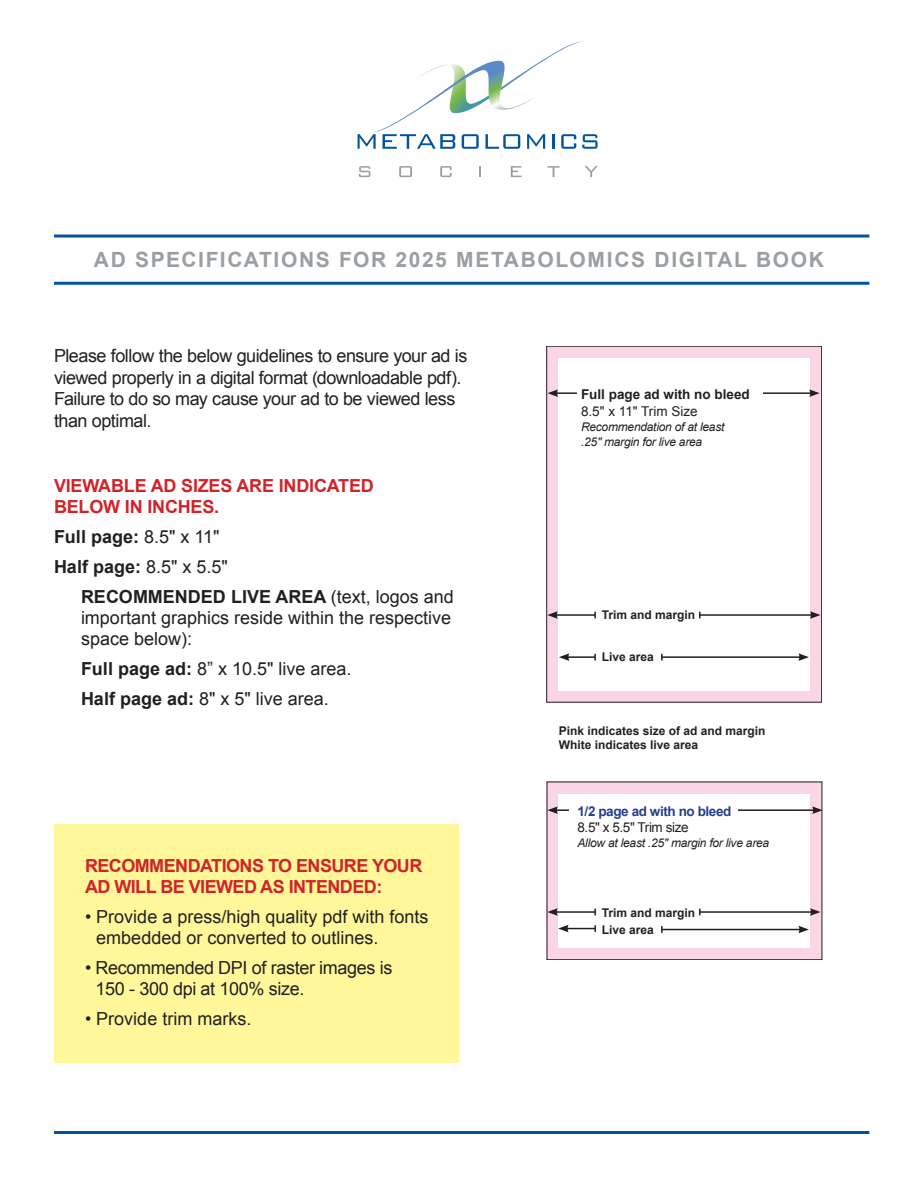
<style>
.page{position:relative;width:918px;height:1188px;background:#fff}
.page>*{position:absolute;margin:0;border:0;box-sizing:border-box;transform-origin:0 0}
.t1{font:700 21px "Arial";letter-spacing:.08em;color:#999fa2}
.t2{font:18px/21px "Arial";color:#231f20}
.t3{font:18px/21.6px "Arial";letter-spacing:-.02em;color:#231f20}
.t4{font:700 18px/21px "Arial";letter-spacing:-.03em;color:#d1232a}
.t5{font:700 18px/21px "Arial";letter-spacing:-.01em;color:#d1232a}
.t6{font:700 18px "Arial";color:#231f20}
.t7{font:700 13.5px "Arial";color:#231f20}
.t8{font:700 13.5px "Arial";letter-spacing:-.03em;color:#253f8e}
.t9{font:13.5px "Arial";letter-spacing:-.03em;color:#231f20}
.t10{font:13.5px "Arial";color:#231f20}
.t11{font:700 12px "Arial";color:#231f20}
.t12{font:italic 12px/15px "Arial";letter-spacing:-.02em;color:#231f20}
.s1{font-weight:400}
.s2{font-weight:700}
</style>
<div class="page">
<div style="left:54px;top:824px;width:405px;height:238px;background:#fff79a"></div>
<div style="left:546px;top:346px;width:276px;height:356px;background:#fad5e5"></div>
<div style="left:559px;top:358px;width:251px;height:332px;background:#fff"></div>
<div style="left:546px;top:346px;width:276px;height:356px;border:1px solid #231f20"></div>
<div style="left:547px;top:782px;width:275px;height:178px;background:#fad5e5"></div>
<div style="left:559px;top:794px;width:251px;height:154px;background:#fff"></div>
<div style="left:547px;top:782px;width:275px;height:178px;border:1px solid #231f20"></div>
<hr style="left:556px;top:809px;width:259px;height:2px;background:#231f20">
<svg style="left:547px;top:806px;width:11px;height:8px"></svg>
<svg style="left:812px;top:806px;width:11px;height:8px"></svg>
<hr style="left:556px;top:392px;width:256px;height:2px;background:#231f20">
<svg style="left:548px;top:389px;width:10px;height:8px"></svg>
<svg style="left:809px;top:389px;width:11px;height:8px"></svg>
<hr style="left:555px;top:614px;width:40px;height:2px;background:#231f20">
<svg style="left:547px;top:611px;width:11px;height:8px"></svg>
<svg style="left:594px;top:612px;width:2px;height:6px"></svg>
<hr style="left:700px;top:614px;width:112px;height:2px;background:#231f20">
<svg style="left:810px;top:611px;width:11px;height:8px"></svg>
<svg style="left:699px;top:612px;width:2px;height:6px"></svg>
<hr style="left:700px;top:911px;width:112px;height:2px;background:#231f20">
<svg style="left:810px;top:908px;width:11px;height:8px"></svg>
<svg style="left:699px;top:909px;width:2px;height:6px"></svg>
<hr style="left:556px;top:911px;width:39px;height:2px;background:#231f20">
<svg style="left:547px;top:908px;width:11px;height:8px"></svg>
<svg style="left:594px;top:909px;width:2px;height:6px"></svg>
<hr style="left:567px;top:656px;width:28px;height:2px;background:#231f20">
<svg style="left:559px;top:653px;width:10px;height:8px"></svg>
<svg style="left:594px;top:654px;width:2px;height:7px"></svg>
<hr style="left:662px;top:656px;width:139px;height:2px;background:#231f20">
<svg style="left:798px;top:653px;width:11px;height:8px"></svg>
<svg style="left:661px;top:654px;width:2px;height:7px"></svg>
<hr style="left:662px;top:929px;width:139px;height:1px;background:#231f20">
<svg style="left:798px;top:926px;width:11px;height:7px"></svg>
<svg style="left:661px;top:926px;width:2px;height:7px"></svg>
<svg style="left:558px;top:925px;width:38px;height:7px"></svg>
<div style="left:569px;top:806px;width:168px;height:24px;background:#fff"></div>
<div style="left:577px;top:383px;width:186px;height:24px;background:#fff"></div>
<hr style="left:54px;top:282px;width:815px;height:3px;background:#0054a2">
<hr style="left:54px;top:235px;width:815px;height:3px;background:#0054a2">
<hr style="left:54px;top:1131px;width:815px;height:3px;background:#0054a2">
<svg style="left:359px;top:166px;width:11px;height:11px"></svg>
<svg style="left:399px;top:166px;width:13px;height:11px"></svg>
<svg style="left:440px;top:166px;width:12px;height:11px"></svg>
<svg style="left:511px;top:166px;width:11px;height:11px"></svg>
<svg style="left:548px;top:166px;width:12px;height:11px"></svg>
<svg style="left:585px;top:166px;width:13px;height:11px"></svg>
<svg style="left:358px;top:41px;width:240px;height:108px"></svg>
<p class="t1" style="left:94px;top:246px;width:732px">AD SPECIFICATIONS FOR 2025 METABOLOMICS DIGITAL BOOK</p>
<p class="t3" style="left:54px;top:345px;width:415px">Please follow the below guidelines to ensure your ad is viewed properly in a digital format (downloadable pdf).<br>Failure to do so may cause your ad to be viewed less than optimal.</p>
<p class="t5" style="left:54px;top:476px;width:321px">VIEWABLE AD SIZES ARE INDICATED<br>BELOW IN INCHES.</p>
<p class="t6" style="left:54px;top:525px;width:167px">Full page: <span class="s1">8.5" x 11"</span></p>
<p class="t6" style="left:54px;top:555px;width:175px">Half page: <span class="s1">8.5" x 5.5"</span></p>
<p class="t2" style="left:81px;top:587px;width:374px"><span class="s2">RECOMMENDED LIVE AREA</span> (text, logos and important graphics reside within the respective space below):</p>
<p class="t2" style="left:81px;top:659px;width:272px"><span class="s2">Full page ad:</span> 8” x 10.5" live area.</p>
<p class="t2" style="left:81px;top:689px;width:249px"><span class="s2">Half page ad:</span> 8" x 5" live area.</p>
<p class="t4" style="left:85px;top:855px;width:339px">RECOMMENDATIONS TO ENSURE YOUR<br>AD WILL BE VIEWED AS INTENDED:</p>
<p class="t2" style="left:96px;top:906px;width:334px;text-indent:-11px">• Provide a press/high quality pdf with fonts embedded or converted to outlines.</p>
<p class="t3" style="left:96px;top:957px;width:298px;line-height:21px;text-indent:-11px">• Recommended DPI of raster images is<br>150 - 300 dpi at 100% size.</p>
<p class="t2" style="left:85px;top:1008px;width:168px">• Provide trim marks.</p>
<p class="t7" style="left:581px;top:386px;width:170px">Full page ad with no bleed</p>
<p class="t10" style="left:581px;top:402px;width:118px">8.5" x 11" Trim Size</p>
<p class="t12" style="left:581px;top:419px;width:145px">Recommendation of at least .25" margin for live area</p>
<p class="t11" style="left:602px;top:607px;width:95px">Trim and margin</p>
<p class="t11" style="left:602px;top:649px;width:54px">Live area</p>
<p class="t11" style="left:559px;top:723px;width:208px">Pink indicates size of ad and margin</p>
<p class="t11" style="left:559px;top:737px;width:141px">White indicates live area</p>
<p class="t8" style="left:578px;top:802px;width:155px">1/2 page ad with no bleed</p>
<p class="t9" style="left:578px;top:818px;width:113px">8.5" x 5.5" Trim size</p>
<p class="t12" style="left:578px;top:835px;width:193px">Allow at least .25" margin for live area</p>
<p class="t11" style="left:602px;top:905px;width:95px">Trim and margin</p>
<p class="t11" style="left:602px;top:922px;width:54px">Live area</p>
</div>
